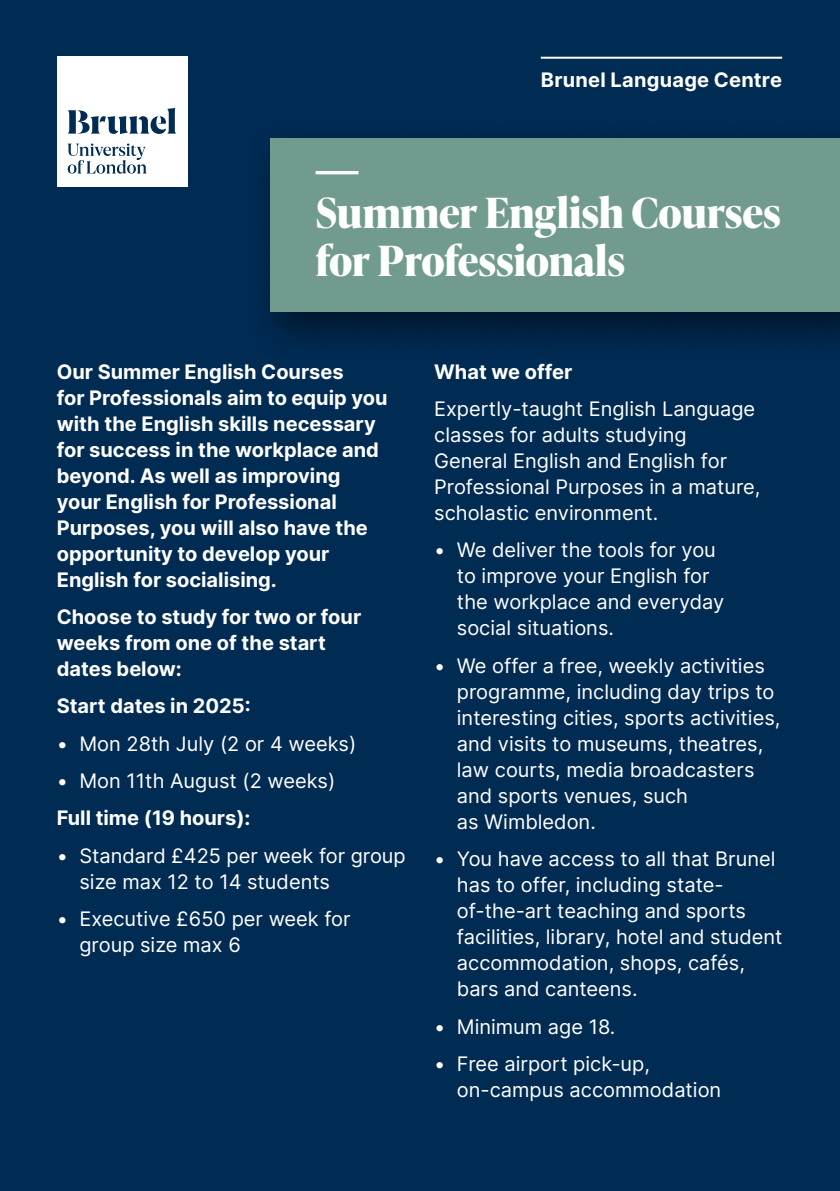
<style>
.page{position:relative;width:840px;height:1191px;background:#fff}
.page>*{position:absolute;margin:0;border:0;box-sizing:border-box;transform-origin:0 0}
.t1{font:42.8px "Inter";color:#fff}
.t2{font:700 41.4px/48px "Ivy Presto Headline";letter-spacing:-.005em;color:#fff}
.t3{font:20px/26px "Inter";color:#fff}
.t4{font:700 20px/26px "Inter";color:#fff}
.s1{color:#002b53}
</style>
<div class="page">
<div style="left:0;top:0;width:839px;height:1191px;background:#002b53"></div>
<div style="left:246px;top:121px;width:593px;height:241px;background:#000;opacity:.5"></div>
<div style="left:270px;top:138px;width:569px;height:174px;background:#709b8e"></div>
<hr style="left:540px;top:57px;width:241px;height:2px;background:#fff">
<div style="left:57px;top:57px;width:130px;height:130px;background:#fff"></div>
<svg style="left:68px;top:108px;width:108px;height:26px"></svg>
<svg style="left:68px;top:144px;width:78px;height:30px"></svg>
<p class="t4" style="left:540px;top:66px;width:243px">Brunel Language Centre</p>
<h1 class="t1" style="left:316px;top:140px;width:44px">—</h1>
<h2 class="t2" style="left:316px;top:188px;width:466px">Summer English Courses for Professionals</h2>
<p class="t4" style="left:57px;top:358px;width:332px">Our Summer English Courses<br>for Professionals aim to equip you with the English skills necessary for success in the workplace and beyond. As well as improving your English for Professional<br>Purposes, you will also have the opportunity to develop your<br>English for socialising.</p>
<p class="t4" style="left:57px;top:603px;width:306px">Choose to study for two or four weeks from one of the start dates below:</p>
<p class="t4" style="left:57px;top:692px;width:195px">Start dates in 2025:</p>
<p class="t3" style="left:57px;top:730px;width:301px">• Mon 28th July (2 or 4 weeks)</p>
<p class="t3" style="left:57px;top:767px;width:280px">• Mon 11th August (2 weeks)</p>
<p class="t4" style="left:57px;top:804px;width:195px">Full time (19 hours):</p>
<p class="t3" style="left:79px;top:842px;width:327px;text-indent:-23px">• Standard £425 per week for group size max 12 to 14 students</p>
<p class="t3" style="left:79px;top:905px;width:272px;text-indent:-23px">• Executive £650 per week for group size max 6</p>
<p class="t4" style="left:434px;top:358px;width:139px">What we offer</p>
<p class="t3" style="left:434px;top:395px;width:328px">Expertly-taught English Language classes for adults studying<br>General English and English for<br>Professional Purposes in a mature, scholastic environment.</p>
<p class="t3" style="left:456px;top:536px;width:269px;text-indent:-23px">• We deliver the tools for you to improve your English for the workplace and everyday social situations.</p>
<p class="t3" style="left:456px;top:652px;width:325px;text-indent:-23px">• We offer a free, weekly activities programme, including day trips to interesting cities, sports activities, and visits to museums, theatres, law courts, media broadcasters and sports venues, such<br>as Wimbledon.</p>
<p class="t3" style="left:456px;top:845px;width:327px;text-indent:-23px">• You have access to all that Brunel has to offer, including state&shy;of-the-art teaching and sports facilities, library, hotel and student accommodation, shops, cafés, bars and canteens.</p>
<p class="t3" style="left:434px;top:1012px;width:183px">• Minimum age 18.</p>
<p class="t3" style="left:456px;top:1050px;width:271px;text-indent:-23px">• Free airport pick-up, on-campus accommodation<span class="s1">.</span></p>
</div>
